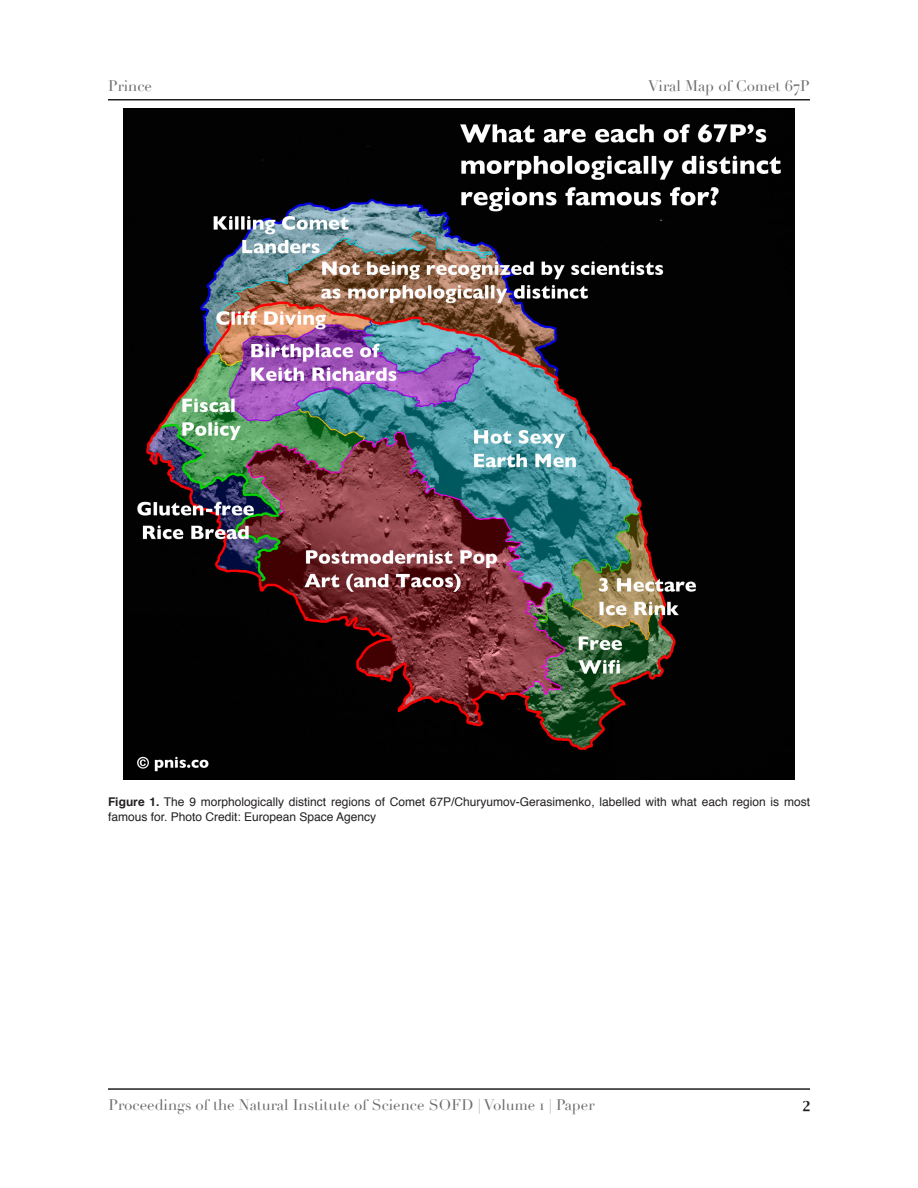
<style>
.page{position:relative;width:918px;height:1188px;background:#fff}
.page>*{position:absolute;margin:0;border:0;box-sizing:border-box;transform-origin:0 0}
.t1{font:15px "Didot";color:#6c6d70}
.t2{font:12px/14.4px "Helvetica";color:#231f20}
.t3{font:12px "Capitals";color:#231f20}
.s1{font-weight:700}
</style>
<div class="page">
<hr style="left:108px;top:1088px;width:702px;height:2px;background:#231f20">
<hr style="left:108px;top:99px;width:702px;height:2px;background:#231f20">
<img style="left:124px;top:108px;width:671px;height:671px">
<p class="t1" style="left:108px;top:77px;width:46px">Prince</p>
<p class="t1" style="left:648px;top:77px;width:163px">Viral Map of Comet 67P</p>
<p class="t2" style="left:108px;top:795px;width:704px"><span class="s1">Figure 1.</span> The 9 morphologically distinct regions of Comet 67P/Churyumov-Gerasimenko, labelled with what each region is most famous for. Photo Credit: European Space Agency</p>
<p class="t1" style="left:108px;top:1096px;width:488px">Proceedings of the Natural Institute of Science SOFD | Volume 1 | Paper</p>
<p class="t3" style="left:802px;top:1098px;width:10px">2</p>
</div>
